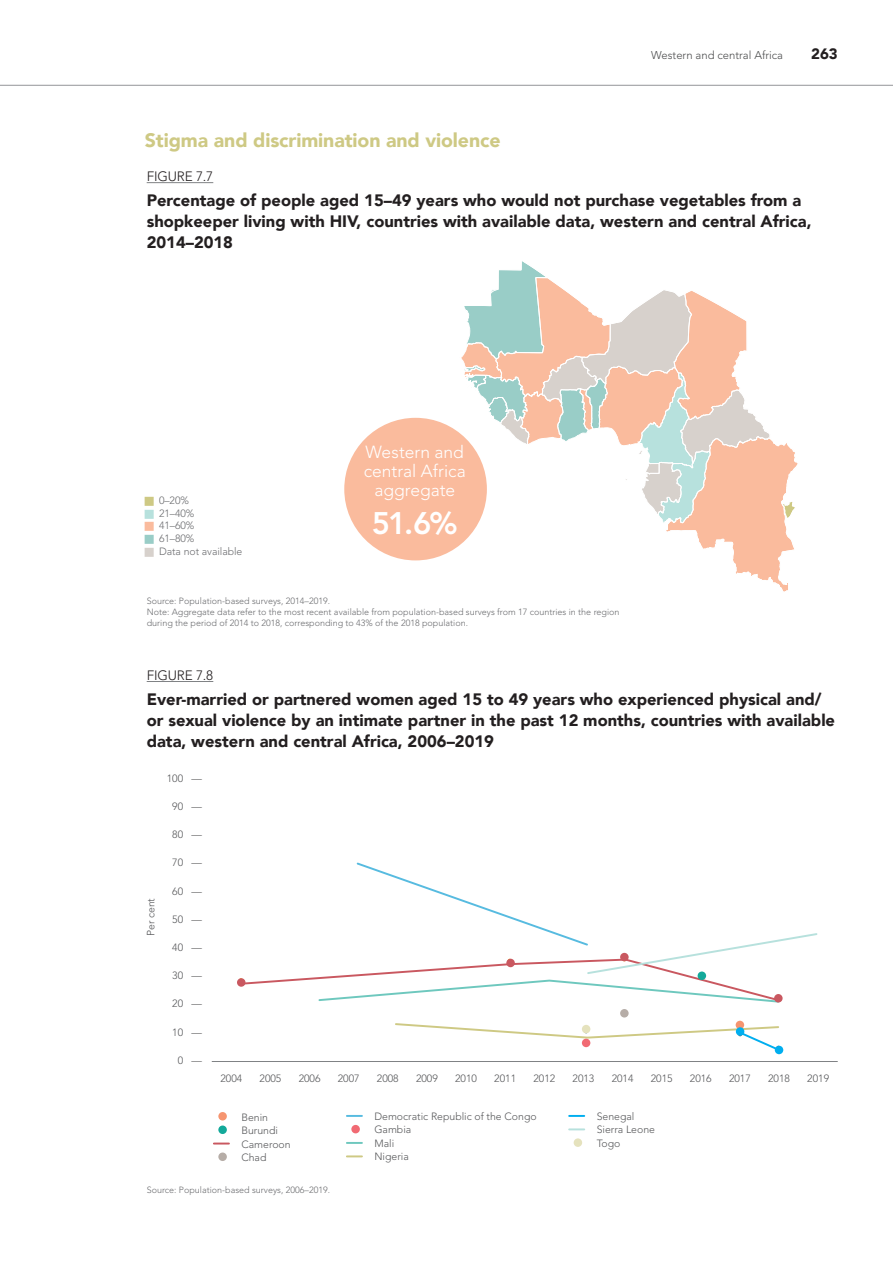
<style>
.page{position:relative;width:893px;height:1263px;background:#fff}
.page>*{position:absolute;margin:0;border:0;box-sizing:border-box;transform-origin:0 0}
.t1{font:800 30.9px "Avenir LT Std";color:#fff}
.t2{font:900 19.5px "Avenir LT";letter-spacing:-.005em;color:#cec984}
.t3{font:300 17.4px/19.4px "Avenir LT";color:#fff;text-align:center}
.t4{font:900 16.5px/21px "Avenir LT";color:#231f20}
.t5{font:900 15px "Avenir LT";color:#231f20}
.t6{font:300 13.5px "Avenir LT";letter-spacing:-.01em;color:#231f20}
.t7{font:300 11.25px "Avenir LT Std";color:#4b4c4d}
.t8{font:300 10.5px/13.5px "Avenir LT";color:#57585a}
.t9{font:300 10.5px/12.6px "Avenir LT";letter-spacing:-.005em;color:#6c6d70}
.t10{font:300 9px/10.8px "Avenir LT";color:#6c6d70}
</style>
<div class="page">
<hr style="left:0;top:85px;width:893px;height:1px;background:#939598">
<hr style="left:147px;top:182px;width:66px;height:1px;background:#808285">
<svg style="left:458px;top:261px;width:340px;height:331px"></svg>
<div style="left:344px;top:418px;width:143px;height:142px;background:#fabb9d;border-radius:50%"></div>
<hr style="left:147px;top:681px;width:66px;height:1px;background:#808285">
<hr style="left:212px;top:1061px;width:626px;height:1px;background:#808285">
<div style="left:218px;top:1112px;width:9px;height:8px;background:#f69570;border-radius:50%"></div>
<div style="left:218px;top:1125px;width:9px;height:9px;background:#13a99a;border-radius:50%"></div>
<svg style="left:214px;top:1142px;width:15px;height:2px"></svg>
<div style="left:218px;top:1152px;width:9px;height:9px;background:#b6ada7;border-radius:50%"></div>
<svg style="left:347px;top:1115px;width:15px;height:2px"></svg>
<div style="left:351px;top:1125px;width:9px;height:8px;background:#f16a73;border-radius:50%"></div>
<svg style="left:347px;top:1142px;width:15px;height:2px"></svg>
<svg style="left:347px;top:1155px;width:15px;height:2px"></svg>
<svg style="left:569px;top:1115px;width:15px;height:2px"></svg>
<svg style="left:569px;top:1128px;width:15px;height:2px"></svg>
<div style="left:574px;top:1138px;width:8px;height:9px;background:#e5e2bd;border-radius:50%"></div>
<svg style="left:243px;top:862px;width:575px;height:141px"></svg>
<svg style="left:395px;top:1015px;width:385px;height:38px"></svg>
<div style="left:736px;top:1021px;width:8px;height:8px;background:#f69570;border-radius:50%"></div>
<div style="left:698px;top:971px;width:8px;height:9px;background:#13a99a;border-radius:50%"></div>
<div style="left:237px;top:978px;width:8px;height:9px;background:#c95860;border-radius:50%"></div>
<div style="left:506px;top:959px;width:9px;height:8px;background:#c95860;border-radius:50%"></div>
<div style="left:620px;top:953px;width:9px;height:8px;background:#c95860;border-radius:50%"></div>
<div style="left:774px;top:994px;width:9px;height:8px;background:#c95860;border-radius:50%"></div>
<div style="left:620px;top:1009px;width:9px;height:8px;background:#b6ada7;border-radius:50%"></div>
<div style="left:736px;top:1027px;width:8px;height:9px;background:#00aeef;border-radius:50%"></div>
<div style="left:775px;top:1046px;width:8px;height:8px;background:#00aeef;border-radius:50%"></div>
<div style="left:582px;top:1025px;width:8px;height:8px;background:#e5e2bd;border-radius:50%"></div>
<div style="left:582px;top:1039px;width:8px;height:8px;background:#f16a73;border-radius:50%"></div>
<p class="t2" style="left:145px;top:128px;width:357px">Stigma and discrimination and violence</p>
<p class="t7" style="left:651px;top:49px;width:133px">Western and central Africa</p>
<p class="t5" style="left:811px;top:45px;width:28px">263</p>
<p class="t6" style="left:147px;top:169px;width:68px">FIGURE 7.7</p>
<p class="t4" style="left:147px;top:190px;width:666px">Percentage of people aged 15–49 years who would not purchase vegetables from a shopkeeper living with HIV, countries with available data, western and central Africa,<br>2014–2018</p>
<p class="t9" style="left:159px;top:494px;width:85px">0–20%<br>21–40%<br>41–60%<br>61–80%<br>Data not available</p>
<p class="t3" style="left:364px;top:442px;width:103px">Western and central Africa aggregate</p>
<h1 class="t1" style="left:372px;top:505px;width:87px">51.6%</h1>
<p class="t10" style="left:147px;top:595px;width:474px">Source: Population-based surveys, 2014–2019.<br>Note: Aggregate data refer to the most recent available from population-based surveys from 17 countries in the region during the period of 2014 to 2018, corresponding to 43% of the 2018 population.</p>
<p class="t6" style="left:147px;top:667px;width:68px">FIGURE 7.8</p>
<p class="t4" style="left:147px;top:689px;width:690px">Ever-married or partnered women aged 15 to 49 years who experienced physical and/ or sexual violence by an intimate partner in the past 12 months, countries with available data, western and central Africa, 2006–2019</p>
<p class="t8" style="left:144px;top:936px;width:40px;rotate:-90deg">Per cent</p>
<p class="t8" style="left:167px;top:771px;width:37px">100 —</p>
<p class="t8" style="left:172px;top:800px;width:31px">90 —</p>
<p class="t8" style="left:172px;top:828px;width:31px">80 —</p>
<p class="t8" style="left:172px;top:856px;width:31px">70 —</p>
<p class="t8" style="left:172px;top:884px;width:31px">60 —</p>
<p class="t8" style="left:172px;top:912px;width:31px">50 —</p>
<p class="t8" style="left:172px;top:941px;width:31px">40 —</p>
<p class="t8" style="left:172px;top:969px;width:31px">30 —</p>
<p class="t8" style="left:172px;top:997px;width:31px">20 —</p>
<p class="t8" style="left:172px;top:1025px;width:31px">10 —</p>
<p class="t8" style="left:178px;top:1053px;width:26px">0 —</p>
<p class="t8" style="left:220px;top:1072px;width:23px">2004</p>
<p class="t8" style="left:260px;top:1072px;width:23px">2005</p>
<p class="t8" style="left:299px;top:1072px;width:23px">2006</p>
<p class="t8" style="left:338px;top:1072px;width:23px">2007</p>
<p class="t8" style="left:377px;top:1072px;width:23px">2008</p>
<p class="t8" style="left:416px;top:1072px;width:23px">2009</p>
<p class="t8" style="left:455px;top:1072px;width:23px">2010</p>
<p class="t8" style="left:494px;top:1072px;width:23px">2011</p>
<p class="t8" style="left:533px;top:1072px;width:23px">2012</p>
<p class="t8" style="left:573px;top:1072px;width:23px">2013</p>
<p class="t8" style="left:612px;top:1072px;width:23px">2014</p>
<p class="t8" style="left:651px;top:1072px;width:23px">2015</p>
<p class="t8" style="left:690px;top:1072px;width:23px">2016</p>
<p class="t8" style="left:729px;top:1072px;width:23px">2017</p>
<p class="t8" style="left:768px;top:1072px;width:23px">2018</p>
<p class="t8" style="left:807px;top:1072px;width:23px">2019</p>
<p class="t8" style="left:241px;top:1110px;width:51px">Benin<br>Burundi<br>Cameroon<br>Chad</p>
<p class="t8" style="left:374px;top:1109px;width:164px">Democratic Republic of the Congo<br>Gambia<br>Mali<br>Nigeria</p>
<p class="t8" style="left:597px;top:1109px;width:60px">Senegal<br>Sierra Leone<br>Togo</p>
<p class="t10" style="left:147px;top:1185px;width:185px">Source: Population-based surveys, 2006–2019.</p>
</div>
